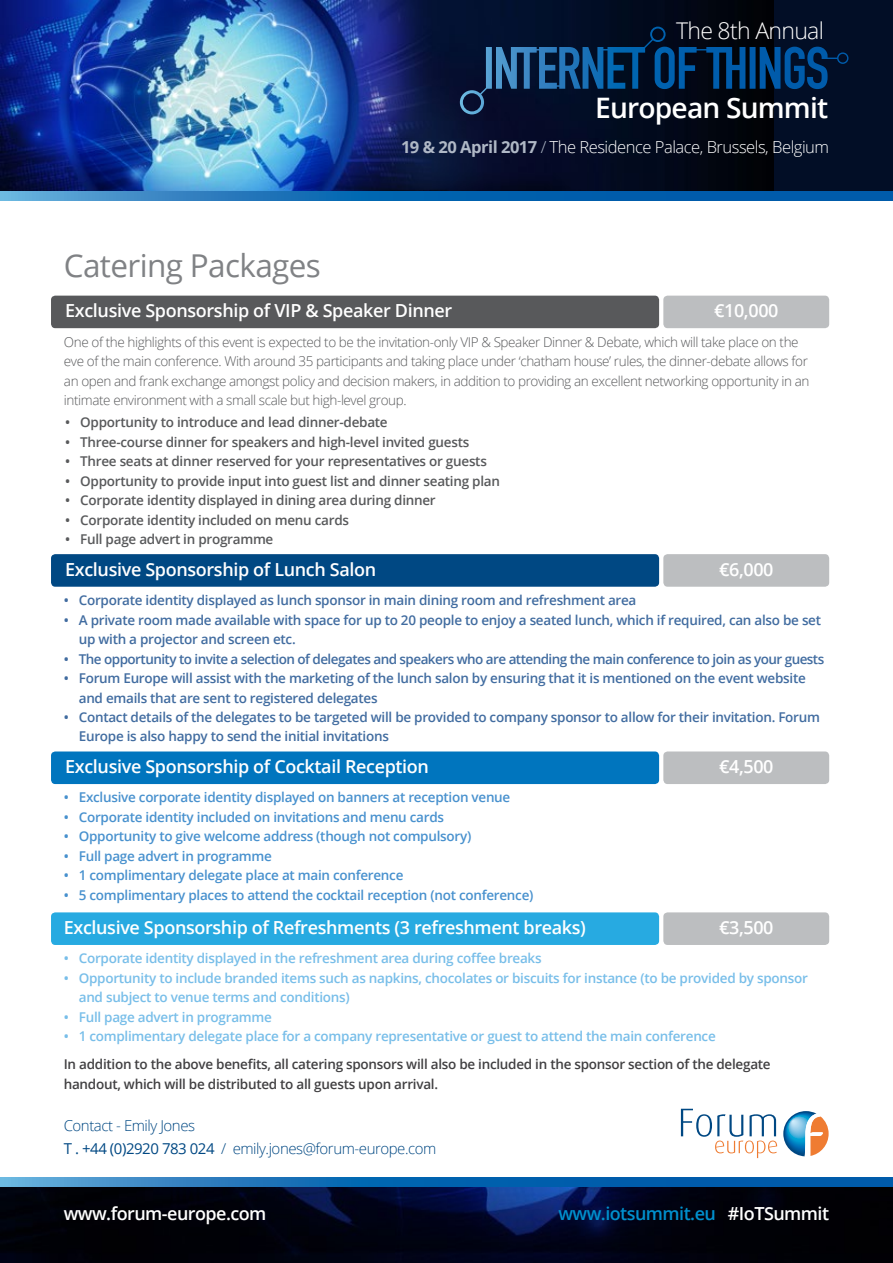
<style>
.page{position:relative;width:893px;height:1263px;background:#fff}
.page>*{position:absolute;margin:0;border:0;box-sizing:border-box;transform-origin:0 0}
.t1{font:31.5px "Open Sans";letter-spacing:-.02em;color:#808285}
.t2{font:600 28.2px "Open Sans";letter-spacing:-.03em;color:#fff}
.t3{font:300 23.1px "Open Sans";letter-spacing:-.03em;color:#fff}
.t4{font:600 18px "Open Sans";letter-spacing:-.02em;color:#fff}
.t5{font:600 18px "Open Sans";letter-spacing:-.03em;color:#0090cd}
.t6{font:300 16.5px "Open Sans";letter-spacing:-.03em;color:#fff}
.t7{font:300 15px/22.5px "Open Sans";letter-spacing:-.03em;color:#004883}
.t8{font:600 13.5px/19.5px "Open Sans";letter-spacing:-.02em;color:#416ca0}
.t9{font:300 13.5px/19.5px "Open Sans";letter-spacing:-.03em;color:#58595b}
.t10{font:600 13.5px "Open Sans";letter-spacing:-.02em;color:#58595b}
.t11{font:600 13.5px/19.5px "Open Sans";letter-spacing:-.02em;color:#78bee9}
.t12{font:600 13.5px "Open Sans";letter-spacing:-.02em;color:#4891ce}
.t13{font:600 13.5px/19.5px "Open Sans";letter-spacing:-.02em;color:#414042}
.t14{font:600 13.5px "Open Sans";letter-spacing:-.04em;color:#416ca0}
.s1{font-weight:700;color:#afb8c6}
.s2{color:#afb8c6}
.s3{font-weight:400}
.s4{color:#fff}
</style>
<div class="page">
<div style="left:0;top:0;width:893px;height:191px;background:#020e26"></div>
<img style="left:0;top:0;width:774px;height:191px">
<svg style="left:460px;top:27px;width:383px;height:87px"></svg>
<img style="left:0;top:1186px;width:893px;height:77px">
<svg style="left:0;top:1177px;width:893px;height:9px;background:#166eb5"></svg>
<svg style="left:0;top:191px;width:893px;height:9px;background:#166eb5"></svg>
<svg style="left:681px;top:1109px;width:148px;height:49px"></svg>
<div style="left:51px;top:296px;width:608px;height:32px;background:#58595b;border-radius:4px"></div>
<div style="left:663px;top:296px;width:166px;height:32px;background:#bcbec0;border-radius:4px"></div>
<div style="left:51px;top:554px;width:608px;height:33px;background:#004883;border-radius:4px"></div>
<div style="left:663px;top:554px;width:166px;height:33px;background:#bcbec0;border-radius:4px"></div>
<div style="left:663px;top:751px;width:166px;height:33px;background:#bcbec0;border-radius:4px"></div>
<div style="left:663px;top:912px;width:166px;height:33px;background:#bcbec0;border-radius:4px"></div>
<div style="left:51px;top:751px;width:608px;height:33px;background:#0075be;border-radius:4px"></div>
<div style="left:51px;top:912px;width:608px;height:33px;background:#27aae1;border-radius:4px"></div>
<h3 class="t3" style="left:676px;top:15px;width:150px">The 8th Annual</h3>
<h1 class="t1" style="left:64px;top:244px;width:259px">Catering Packages</h1>
<h2 class="t2" style="left:595px;top:89px;width:234px">European Summit</h2>
<p class="t6" style="left:401px;top:136px;width:430px"><span class="s1">19 &amp; 20 April 2017</span> <span class="s2">/</span> The Residence Palace, Brussels, Belgium</p>
<h3 class="t4" style="left:65px;top:298px;width:389px">Exclusive Sponsorship of VIP &amp; Speaker Dinner</h3>
<h3 class="t4" style="left:714px;top:298px;width:66px">€10,000</h3>
<p class="t9" style="left:64px;top:332px;width:747px">One of the highlights of this event is expected to be the invitation-only VIP &amp; Speaker Dinner &amp; Debate, which will take place on the eve of the main conference. With around 35 participants and taking place under ‘chatham house’ rules, the dinner-debate allows for an open and frank exchange amongst policy and decision makers, in addition to providing an excellent networking opportunity in an intimate environment with a small scale but high-level group.</p>
<p class="t10" style="left:65px;top:413px;width:324px">• Opportunity to introduce and lead dinner-debate</p>
<p class="t10" style="left:65px;top:433px;width:406px">• Three-course dinner for speakers and high-level invited guests</p>
<p class="t10" style="left:65px;top:452px;width:423px">• Three seats at dinner reserved for your representatives or guests</p>
<p class="t10" style="left:65px;top:472px;width:436px">• Opportunity to provide input into guest list and dinner seating plan</p>
<p class="t10" style="left:65px;top:491px;width:372px">• Corporate identity displayed in dining area during dinner</p>
<p class="t10" style="left:65px;top:511px;width:285px">• Corporate identity included on menu cards</p>
<p class="t10" style="left:65px;top:530px;width:210px">• Full page advert in programme</p>
<h3 class="t4" style="left:65px;top:557px;width:313px">Exclusive Sponsorship of Lunch Salon</h3>
<h3 class="t4" style="left:719px;top:557px;width:56px">€6,000</h3>
<p class="t8" style="left:64px;top:590px;width:574px">• Corporate identity displayed as lunch sponsor in main dining room and refreshment area</p>
<p class="t8" style="left:79px;top:610px;width:744px;text-indent:-15px">• A private room made available with space for up to 20 people to enjoy a seated lunch, which if required, can also be set up with a projector and screen etc.</p>
<p class="t14" style="left:64px;top:649px;width:762px">• The opportunity to invite a selection of delegates and speakers who are attending the main conference to join as your guests</p>
<p class="t8" style="left:79px;top:668px;width:729px;text-indent:-15px">• Forum Europe will assist with the marketing of the lunch salon by ensuring that it is mentioned on the event website and emails that are sent to registered delegates</p>
<p class="t8" style="left:79px;top:707px;width:743px;text-indent:-15px">• Contact details of the delegates to be targeted will be provided to company sponsor to allow for their invitation. Forum<br>Europe is also happy to send the initial invitations</p>
<h3 class="t4" style="left:65px;top:754px;width:365px">Exclusive Sponsorship of Cocktail Reception</h3>
<p class="t12" style="left:64px;top:788px;width:448px">• Exclusive corporate identity displayed on banners at reception venue</p>
<p class="t12" style="left:64px;top:808px;width:382px">• Corporate identity included on invitations and menu cards</p>
<p class="t12" style="left:64px;top:827px;width:409px">• Opportunity to give welcome address (though not compulsory)</p>
<p class="t12" style="left:64px;top:847px;width:210px">• Full page advert in programme</p>
<p class="t12" style="left:64px;top:866px;width:341px">• 1 complimentary delegate place at main conference</p>
<p class="t12" style="left:64px;top:886px;width:471px">• 5 complimentary places to attend the cocktail reception (not conference)</p>
<h3 class="t4" style="left:64px;top:915px;width:524px">Exclusive Sponsorship of Refreshments (3 refreshment breaks)</h3>
<h3 class="t4" style="left:719px;top:754px;width:56px">€4,500</h3>
<h3 class="t4" style="left:719px;top:915px;width:56px">€3,500</h3>
<p class="t11" style="left:64px;top:948px;width:479px">• Corporate identity displayed in the refreshment area during coffee breaks</p>
<p class="t11" style="left:79px;top:968px;width:731px;text-indent:-15px">• Opportunity to include branded items such as napkins, chocolates or biscuits for instance (to be provided by sponsor and subject to venue terms and conditions)</p>
<p class="t11" style="left:64px;top:1007px;width:210px">• Full page advert in programme</p>
<p class="t11" style="left:64px;top:1026px;width:653px">• 1 complimentary delegate place for a company representative or guest to attend the main conference</p>
<p class="t13" style="left:64px;top:1054px;width:708px">In addition to the above benefits, all catering sponsors will also be included in the sponsor section of the delegate handout, which will be distributed to all guests upon arrival.</p>
<p class="t7" style="left:64px;top:1114px;width:374px">Contact - Emily Jones<br><span class="s3">T . +44 (0)2920 783 024</span> / emily.jones@forum-europe.com</p>
<h3 class="t4" style="left:64px;top:1201px;width:204px">www.forum-europe.com</h3>
<h3 class="t5" style="left:558px;top:1201px;width:272px">www.iotsummit.eu <span class="s4">#IoTSummit</span></h3>
</div>
